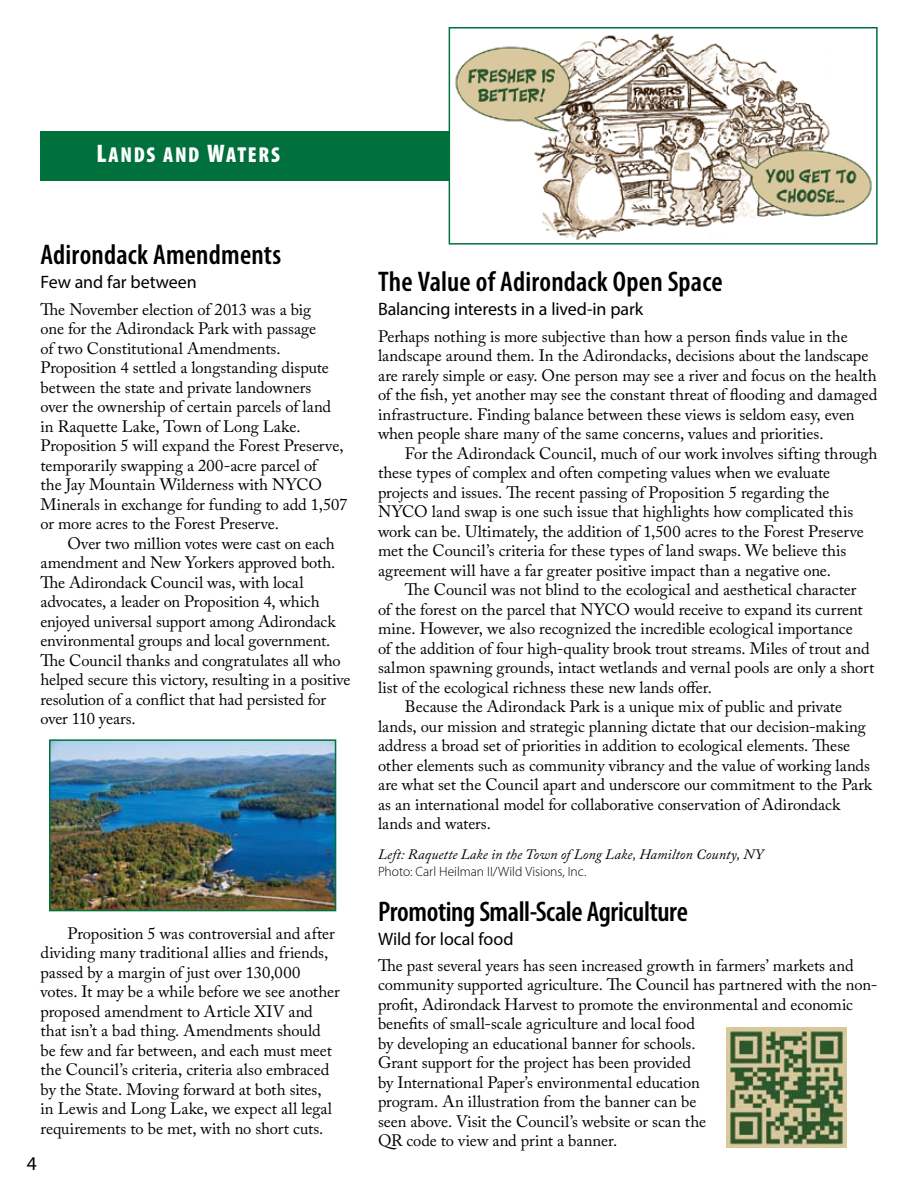
<style>
.page{position:relative;width:918px;height:1188px;background:#fff}
.page>*{position:absolute;margin:0;border:0;box-sizing:border-box;transform-origin:0 0}
.t1{font:600 condensed 28.5px "Myriad Pro";letter-spacing:.005em;color:#000}
.t2{font:600 condensed 28.5px "Myriad Pro";letter-spacing:-.015em;color:#000}
.t3{font:21.6px "Myriad Pro Black Cond SC850";letter-spacing:.075em;color:#fff}
.t4{font:19.5px "Myriad Pro";color:#000}
.t5{font:18px "Myriad Pro";letter-spacing:-.005em;color:#000}
.t6{font:16.5px/19.5px "Adobe Caslon Pro";letter-spacing:-.005em;color:#000}
.t7{font:italic 14.25px "Adobe Caslon Pro";letter-spacing:.01em;color:#000}
.t8{font:300 13.5px "Myriad Pro";color:#000}
.s1{font-size:25.5px}
</style>
<div class="page">
<div style="left:40px;top:131px;width:530px;height:49px;background:#00703c"></div>
<img style="left:452px;top:33px;width:420px;height:207px">
<div style="left:449px;top:27px;width:429px;height:218px;border:2px solid #00703c"></div>
<img style="left:726px;top:1027px;width:120px;height:120px">
<img style="left:52px;top:742px;width:281px;height:166px">
<div style="left:49px;top:739px;width:287px;height:172px;border:2px solid #00703c"></div>
<h2 class="t3" style="left:96px;top:141px;width:185px"><span class="s1">L</span>ANDS AND <span class="s1">W</span>ATERS</h2>
<h1 class="t1" style="left:40px;top:237px;width:242px">Adirondack Amendments</h1>
<p class="t5" style="left:40px;top:271px;width:158px">Few and far between</p>
<p class="t6" style="left:40px;top:299px;width:308px">The November election of 2013 was a big<br>one for the Adirondack Park with passage<br>of two Constitutional Amendments.<br>Proposition 4 settled a longstanding dispute between the state and private landowners<br>over the ownership of certain parcels of land in Raquette Lake, Town of Long Lake.<br>Proposition 5 will expand the Forest Preserve, temporarily swapping a 200-acre parcel of<br>the Jay Mountain Wilderness with NYCO Minerals in exchange for funding to add 1,507 or more acres to the Forest Preserve.</p>
<p class="t6" style="left:40px;top:533px;width:312px;text-indent:27px">Over two million votes were cast on each amendment and New Yorkers approved both.<br>The Adirondack Council was, with local advocates, a leader on Proposition 4, which enjoyed universal support among Adirondack environmental groups and local government.<br>The Council thanks and congratulates all who helped secure this victory, resulting in a positive resolution of a conflict that had persisted for over 110 years.</p>
<p class="t6" style="left:40px;top:923px;width:301px;text-indent:27px">Proposition 5 was controversial and after dividing many traditional allies and friends, passed by a margin of just over 130,000 votes. It may be a while before we see another proposed amendment to Article XIV and that isn’t a bad thing. Amendments should be few and far between, and each must meet the Council’s criteria, criteria also embraced by the State. Moving forward at both sites,<br>in Lewis and Long Lake, we expect all legal requirements to be met, with no short cuts.</p>
<p class="t4" style="left:27px;top:1151px;width:12px">4</p>
<h1 class="t1" style="left:378px;top:264px;width:346px">The Value of Adirondack Open Space</h1>
<p class="t5" style="left:378px;top:298px;width:267px">Balancing interests in a lived-in park</p>
<p class="t6" style="left:378px;top:326px;width:501px">Perhaps nothing is more subjective than how a person finds value in the landscape around them. In the Adirondacks, decisions about the landscape are rarely simple or easy. One person may see a river and focus on the health of the fish, yet another may see the constant threat of flooding and damaged infrastructure. Finding balance between these views is seldom easy, even when people share many of the same concerns, values and priorities.</p>
<p class="t6" style="left:378px;top:443px;width:501px;text-indent:27px">For the Adirondack Council, much of our work involves sifting through these types of complex and often competing values when we evaluate projects and issues. The recent passing of Proposition 5 regarding the NYCO land swap is one such issue that highlights how complicated this work can be. Ultimately, the addition of 1,500 acres to the Forest Preserve met the Council’s criteria for these types of land swaps. We believe this agreement will have a far greater positive impact than a negative one.</p>
<p class="t6" style="left:405px;top:580px;width:453px">The Council was not blind to the ecological and aesthetical character</p>
<p class="t6" style="left:378px;top:599px;width:486px">of the forest on the parcel that NYCO would receive to expand its current</p>
<p class="t6" style="left:378px;top:619px;width:476px">mine. However, we also recognized the incredible ecological importance</p>
<p class="t6" style="left:378px;top:638px;width:493px">of the addition of four high-quality brook trout streams. Miles of trout and</p>
<p class="t6" style="left:378px;top:658px;width:498px">salmon spawning grounds, intact wetlands and vernal pools are only a short</p>
<p class="t6" style="left:378px;top:677px;width:335px">list of the ecological richness these new lands offer.</p>
<p class="t6" style="left:405px;top:697px;width:439px">Because the Adirondack Park is a unique mix of public and private</p>
<p class="t6" style="left:378px;top:716px;width:489px">lands, our mission and strategic planning dictate that our decision-making</p>
<p class="t6" style="left:378px;top:736px;width:474px">address a broad set of priorities in addition to ecological elements. These</p>
<p class="t6" style="left:378px;top:755px;width:494px">other elements such as community vibrancy and the value of working lands</p>
<p class="t6" style="left:378px;top:775px;width:496px">are what set the Council apart and underscore our commitment to the Park</p>
<p class="t6" style="left:378px;top:794px;width:464px">as an international model for collaborative conservation of Adirondack</p>
<p class="t6" style="left:378px;top:814px;width:114px">lands and waters.</p>
<p class="t7" style="left:378px;top:846px;width:387px">Left: Raquette Lake in the Town of Long Lake, Hamilton County, NY</p>
<p class="t8" style="left:378px;top:863px;width:210px">Photo: Carl Heilman II/Wild Visions, Inc.</p>
<h1 class="t2" style="left:378px;top:894px;width:312px">Promoting Small-Scale Agriculture</h1>
<p class="t5" style="left:378px;top:927px;width:137px">Wild for local food</p>
<p class="t6" style="left:378px;top:955px;width:501px">The past several years has seen increased growth in farmers’ markets and community supported agriculture. The Council has partnered with the non&shy;profit, Adirondack Harvest to promote the environmental and economic benefits of small-scale agriculture and local food<br>by developing an educational banner for schools.<br>Grant support for the project has been provided<br>by International Paper’s environmental education<br>program. An illustration from the banner can be<br>seen above. Visit the Council’s website or scan the<br>QR code to view and print a banner.</p>
</div>
